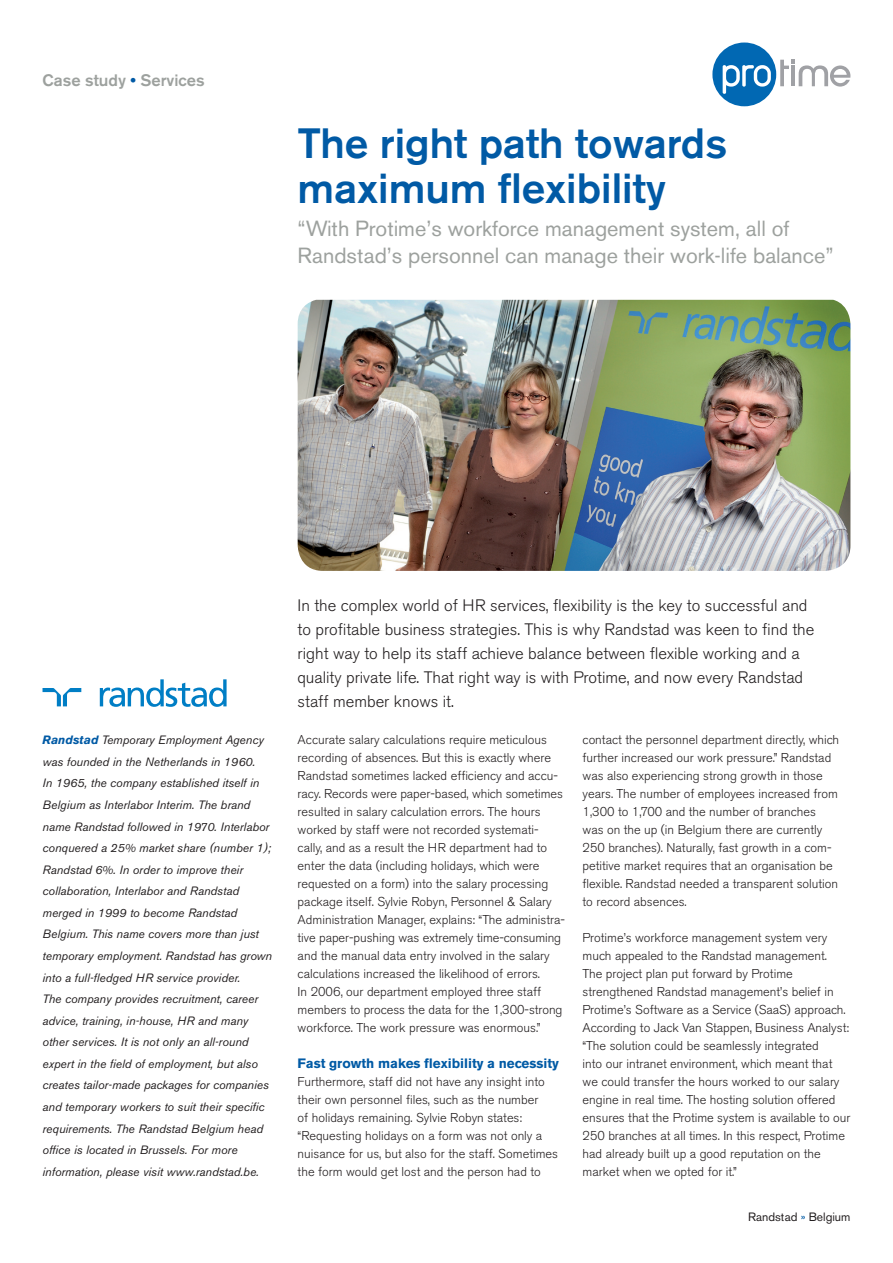
<style>
.page{position:relative;width:893px;height:1263px;background:#fff}
.page>*{position:absolute;margin:0;border:0;box-sizing:border-box;transform-origin:0 0}
.t1{font:500 42px/45px "Akzidenz Grotesk BE";color:#015aa5}
.t2{font:21.75px/27px "Akzidenz Grotesk BE";color:#9da19e}
.t3{font:300 16.5px/24px "Akzidenz Grotesk BE";color:#231f20}
.t4{font:500 16.5px "Akzidenz Grotesk BE";color:#9da19e}
.t5{font:700 13.5px "Akzidenz Grotesk BE";color:#015aa5}
.t6{font:300 12.75px/18px "Akzidenz Grotesk BE";color:#231f20}
.t7{font:italic 12px/21.6px "Akzidenz Grotesk BE";color:#231f20}
.t8{font:12px "Akzidenz Grotesk BE";color:#231f20}
.s1{color:#015aa5}
.s2{font-weight:700;color:#015aa5}
</style>
<div class="page">
<div style="left:712px;top:43px;width:64px;height:63px;background:#0168b3;border-radius:50%"></div>
<svg style="left:780px;top:60px;width:70px;height:27px"></svg>
<svg style="left:723px;top:65px;width:48px;height:29px"></svg>
<img style="left:298px;top:300px;width:552px;height:271px">
<svg style="left:43px;top:688px;width:38px;height:18px"></svg>
<svg style="left:100px;top:679px;width:127px;height:28px"></svg>
<p class="t4" style="left:43px;top:70px;width:164px">Case study <span class="s1">•</span> Services</p>
<h1 class="t1" style="left:298px;top:120px;width:431px">The right path towards maximum flexibility</h1>
<h2 class="t2" style="left:298px;top:215px;width:538px">“With Protime’s workforce management system, all of<br>Randstad’s personnel can manage their work-life balance”</h2>
<p class="t7" style="left:43px;top:729px;width:231px"><span class="s2">Randstad</span> Temporary Employment Agency was founded in the Netherlands in 1960.<br>In 1965, the company established itself in Belgium as Interlabor Interim. The brand name Randstad followed in 1970. Interlabor conquered a 25% market share (number 1); Randstad 6%. In order to improve their collaboration, Interlabor and Randstad merged in 1999 to become Randstad Belgium. This name covers more than just temporary employment. Randstad has grown into a full-fledged HR service provider.<br>The company provides recruitment, career advice, training, in-house, HR and many other services. It is not only an all-round expert in the field of employment, but also creates tailor-made packages for companies and temporary workers to suit their specific requirements. The Randstad Belgium head office is located in Brussels. For more information, please visit www.randstad.be.</p>
<p class="t3" style="left:298px;top:594px;width:518px">In the complex world of HR services, flexibility is the key to successful and to profitable business strategies. This is why Randstad was keen to find the right way to help its staff achieve balance between flexible working and a quality private life. That right way is with Protime, and now every Randstad staff member knows it.</p>
<p class="t6" style="left:298px;top:730px;width:269px">Accurate salary calculations require meticulous recording of absences. But this is exactly where Randstad sometimes lacked efficiency and accu&shy;racy. Records were paper-based, which sometimes resulted in salary calculation errors. The hours worked by staff were not recorded systemati&shy;cally, and as a result the HR department had to enter the data (including holidays, which were requested on a form) into the salary processing package itself. Sylvie Robyn, Personnel &amp; Salary Administration Manager, explains: “The administra&shy;tive paper-pushing was extremely time-consuming and the manual data entry involved in the salary calculations increased the likelihood of errors.<br>In 2006, our department employed three staff members to process the data for the 1,300-strong workforce. The work pressure was enormous.”</p>
<p class="t5" style="left:298px;top:1055px;width:263px">Fast growth makes flexibility a necessity</p>
<p class="t6" style="left:298px;top:1072px;width:262px">Furthermore, staff did not have any insight into their own personnel files, such as the number<br>of holidays remaining. Sylvie Robyn states: “Requesting holidays on a form was not only a nuisance for us, but also for the staff. Sometimes the form would get lost and the person had to</p>
<p class="t6" style="left:583px;top:730px;width:258px">contact the personnel department directly, which further increased our work pressure.” Randstad was also experiencing strong growth in those years. The number of employees increased from 1,300 to 1,700 and the number of branches was on the up (in Belgium there are currently 250 branches). Naturally, fast growth in a com&shy;petitive market requires that an organisation be flexible. Randstad needed a transparent solution to record absences.</p>
<p class="t6" style="left:583px;top:928px;width:269px">Protime’s workforce management system very much appealed to the Randstad management.<br>The project plan put forward by Protime strengthened Randstad management’s belief in Protime’s Software as a Service (SaaS) approach.<br>According to Jack Van Stappen, Business Analyst: “The solution could be seamlessly integrated<br>into our intranet environment, which meant that we could transfer the hours worked to our salary engine in real time. The hosting solution offered ensures that the Protime system is available to our 250 branches at all times. In this respect, Protime had already built up a good reputation on the market when we opted for it.”</p>
<p class="t8" style="left:748px;top:1209px;width:104px">Randstad <span class="s1">»</span> Belgium</p>
</div>
